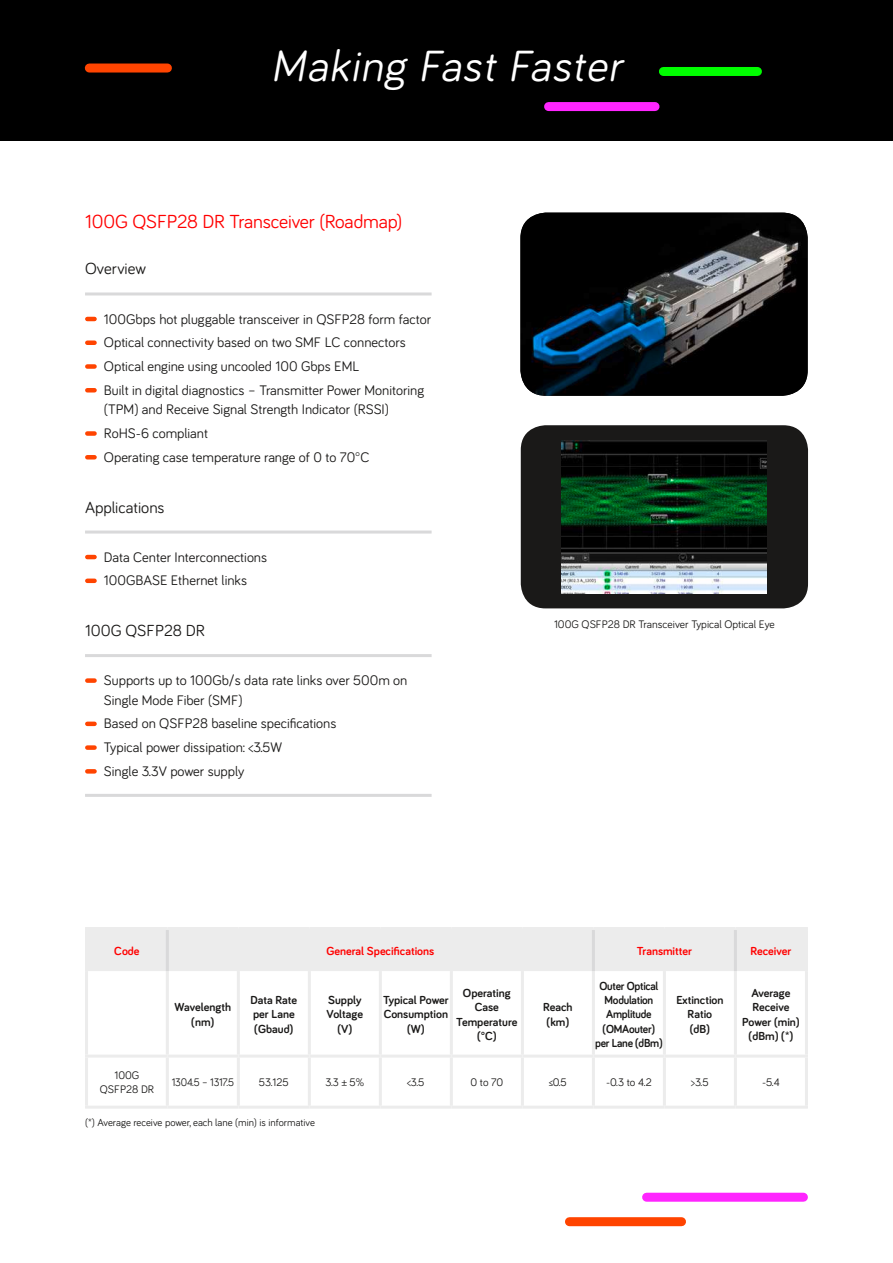
<style>
.page{position:relative;width:893px;height:1263px;background:#fff}
.page>*{position:absolute;margin:0;border:0;box-sizing:border-box;transform-origin:0 0}
.t1{font:italic 45px "Bariol";color:#fff}
.t2{font:19.5px "Bariol";letter-spacing:-.01em;color:#f00}
.t3{font:16.5px "Bariol";color:#1a1918}
.t4{font:14.25px/23.7px "Bariol";color:#1a1918}
.t5{font:700 12px/14.4px "Bariol";color:#1a1918;text-align:center}
.t6{font:700 12px/14.4px "Bariol";letter-spacing:-.02em;color:#1a1918;text-align:center;scale:.95 1}
.t7{font:700 12px "Bariol";color:#f00}
.t8{font:11.25px/13.5px "Bariol";color:#1a1918;text-align:center}
.t9{font:11.25px "Bariol";letter-spacing:-.02em;color:#1a1918;scale:.95 1}
.t10{font:10.5px "Bariol";color:#1a1918}
</style>
<div class="page">
<div style="left:0;top:0;width:893px;height:140px;background:#000"></div>
<div style="left:89px;top:64px;width:78px;height:9px;background:#f40"></div>
<div style="left:549px;top:102px;width:106px;height:9px;background:#ff25ff"></div>
<div style="left:663px;top:67px;width:94px;height:9px;background:#00fd00"></div>
<div style="left:569px;top:1217px;width:112px;height:9px;background:#f40"></div>
<div style="left:647px;top:1193px;width:156px;height:9px;background:#ff25ff"></div>
<div style="left:521px;top:425px;width:287px;height:183px;background:#1a1918;border-radius:25px"></div>
<img style="left:562px;top:441px;width:205px;height:152px">
<hr style="left:85px;top:292px;width:347px;height:3px;background:#d9d9da">
<svg style="left:87px;top:317px;width:8px;height:4px"></svg>
<div style="left:87px;top:340px;width:8px;height:5px;background:#f40"></div>
<div style="left:87px;top:364px;width:8px;height:5px;background:#f40"></div>
<svg style="left:87px;top:388px;width:8px;height:4px"></svg>
<div style="left:87px;top:431px;width:8px;height:5px;background:#f40"></div>
<svg style="left:87px;top:455px;width:8px;height:4px"></svg>
<hr style="left:85px;top:530px;width:347px;height:3px;background:#d9d9da">
<svg style="left:87px;top:555px;width:8px;height:4px"></svg>
<div style="left:87px;top:578px;width:8px;height:5px;background:#f40"></div>
<hr style="left:85px;top:654px;width:347px;height:3px;background:#d9d9da">
<div style="left:87px;top:678px;width:8px;height:5px;background:#f40"></div>
<svg style="left:87px;top:722px;width:8px;height:4px"></svg>
<div style="left:87px;top:745px;width:8px;height:5px;background:#f40"></div>
<div style="left:87px;top:769px;width:8px;height:5px;background:#f40"></div>
<hr style="left:85px;top:794px;width:347px;height:3px;background:#d9d9da">
<img style="left:520px;top:213px;width:288px;height:183px">
<div style="left:88px;top:930px;width:717px;height:41px;background:#ececec"></div>
<hr style="left:166px;top:971px;width:3px;height:83px;background:#ececec">
<hr style="left:237px;top:971px;width:3px;height:83px;background:#ececec">
<hr style="left:308px;top:971px;width:3px;height:83px;background:#ececec">
<hr style="left:379px;top:971px;width:3px;height:83px;background:#ececec">
<hr style="left:450px;top:971px;width:3px;height:83px;background:#ececec">
<hr style="left:521px;top:971px;width:3px;height:83px;background:#ececec">
<hr style="left:592px;top:971px;width:3px;height:83px;background:#ececec">
<hr style="left:663px;top:971px;width:3px;height:83px;background:#ececec">
<hr style="left:734px;top:971px;width:3px;height:83px;background:#ececec">
<hr style="left:166px;top:1057px;width:3px;height:49px;background:#ececec">
<hr style="left:237px;top:1057px;width:3px;height:49px;background:#ececec">
<hr style="left:308px;top:1057px;width:3px;height:49px;background:#ececec">
<hr style="left:379px;top:1057px;width:3px;height:49px;background:#ececec">
<hr style="left:450px;top:1057px;width:3px;height:49px;background:#ececec">
<hr style="left:521px;top:1057px;width:3px;height:49px;background:#ececec">
<hr style="left:663px;top:1057px;width:3px;height:49px;background:#ececec">
<hr style="left:734px;top:1057px;width:3px;height:49px;background:#ececec">
<hr style="left:166px;top:930px;width:3px;height:41px;background:#d9d9da">
<hr style="left:592px;top:930px;width:3px;height:41px;background:#d9d9da">
<hr style="left:734px;top:930px;width:3px;height:41px;background:#d9d9da">
<hr style="left:85px;top:927px;width:82px;height:3px;background:#ececec">
<hr style="left:85px;top:930px;width:3px;height:41px;background:#ececec">
<hr style="left:167px;top:927px;width:71px;height:3px;background:#ececec">
<hr style="left:238px;top:927px;width:71px;height:3px;background:#ececec">
<hr style="left:309px;top:927px;width:71px;height:3px;background:#ececec">
<hr style="left:380px;top:927px;width:71px;height:3px;background:#ececec">
<hr style="left:451px;top:927px;width:71px;height:3px;background:#ececec">
<hr style="left:522px;top:927px;width:71px;height:3px;background:#ececec">
<hr style="left:593px;top:927px;width:71px;height:3px;background:#ececec">
<hr style="left:664px;top:927px;width:71px;height:3px;background:#ececec">
<hr style="left:735px;top:927px;width:73px;height:3px;background:#ececec">
<hr style="left:805px;top:930px;width:3px;height:41px;background:#ececec">
<hr style="left:85px;top:971px;width:3px;height:83px;background:#ececec">
<hr style="left:805px;top:971px;width:3px;height:83px;background:#ececec">
<hr style="left:85px;top:1054px;width:82px;height:3px;background:#ececec">
<hr style="left:85px;top:1057px;width:3px;height:49px;background:#ececec">
<hr style="left:167px;top:1054px;width:71px;height:3px;background:#ececec">
<hr style="left:238px;top:1054px;width:71px;height:3px;background:#ececec">
<hr style="left:309px;top:1054px;width:71px;height:3px;background:#ececec">
<hr style="left:380px;top:1054px;width:71px;height:3px;background:#ececec">
<hr style="left:451px;top:1054px;width:71px;height:3px;background:#ececec">
<hr style="left:522px;top:1054px;width:71px;height:3px;background:#ececec">
<hr style="left:85px;top:1106px;width:82px;height:3px;background:#ececec">
<hr style="left:167px;top:1106px;width:71px;height:3px;background:#ececec">
<hr style="left:238px;top:1106px;width:71px;height:3px;background:#ececec">
<hr style="left:309px;top:1106px;width:71px;height:3px;background:#ececec">
<hr style="left:380px;top:1106px;width:71px;height:3px;background:#ececec">
<hr style="left:451px;top:1106px;width:71px;height:3px;background:#ececec">
<hr style="left:522px;top:1106px;width:71px;height:3px;background:#ececec">
<hr style="left:593px;top:1054px;width:71px;height:3px;background:#ececec">
<hr style="left:592px;top:1057px;width:3px;height:49px;background:#ececec">
<hr style="left:664px;top:1054px;width:71px;height:3px;background:#ececec">
<hr style="left:735px;top:1054px;width:73px;height:3px;background:#ececec">
<hr style="left:805px;top:1057px;width:3px;height:49px;background:#ececec">
<hr style="left:593px;top:1106px;width:71px;height:3px;background:#ececec">
<hr style="left:664px;top:1106px;width:71px;height:3px;background:#ececec">
<hr style="left:735px;top:1106px;width:73px;height:3px;background:#ececec">
<h1 class="t1" style="left:271px;top:35px;width:362px">Making Fast Faster</h1>
<h2 class="t2" style="left:85px;top:208px;width:319px">100G QSFP28 DR Transceiver (Roadmap)</h2>
<p class="t3" style="left:85px;top:258px;width:63px">Overview</p>
<p class="t4" style="left:104px;top:306px;width:329px">100Gbps hot pluggable transceiver in QSFP28 form factor Optical connectivity based on two SMF LC connectors Optical engine using uncooled 100 Gbps EML<br>Built in digital diagnostics – Transmitter Power Monitoring</p>
<p class="t4" style="left:104px;top:397px;width:287px">(TPM) and Receive Signal Strength Indicator (RSSI)<br>RoHS-6 compliant<br>Operating case temperature range of 0 to 70°C</p>
<p class="t3" style="left:85px;top:496px;width:81px">Applications</p>
<p class="t4" style="left:104px;top:544px;width:165px">Data Center Interconnections<br>100GBASE Ethernet links</p>
<p class="t3" style="left:85px;top:619px;width:121px">100G QSFP28 DR</p>
<p class="t4" style="left:104px;top:670px;width:305px;line-height:19.5px">Supports up to 100Gb/s data rate links over 500m on<br>Single Mode Fiber (SMF)</p>
<p class="t4" style="left:104px;top:711px;width:234px">Based on QSFP28 baseline specifications<br>Typical power dissipation: &lt;3.5W<br>Single 3.3V power supply</p>
<p class="t8" style="left:554px;top:616px;width:222px">100G QSFP28 DR Transceiver Typical Optical Eye</p>
<p class="t7" style="left:114px;top:942px;width:27px">Code</p>
<p class="t7" style="left:326px;top:942px;width:109px">General Specifications</p>
<p class="t7" style="left:637px;top:942px;width:57px">Transmitter</p>
<p class="t7" style="left:750px;top:942px;width:42px">Receiver</p>
<p class="t5" style="left:175px;top:999px;width:58px">Wavelength (nm)</p>
<p class="t5" style="left:250px;top:992px;width:48px;text-align:left">Data Rate per Lane (Gbaud)</p>
<p class="t5" style="left:327px;top:992px;width:38px">Supply<br>Voltage (V)</p>
<p class="t5" style="left:383px;top:992px;width:67px">Typical Power<br>Consumption (W)</p>
<p class="t5" style="left:456px;top:985px;width:63px">Operating<br>Case<br>Temperature (°C)</p>
<p class="t5" style="left:543px;top:999px;width:31px;text-align:left">Reach (km)</p>
<p class="t6" style="left:595px;top:978px;width:73px">Outer Optical<br>Modulation<br>Amplitude (OMAouter) per Lane (dBm)</p>
<p class="t5" style="left:676px;top:992px;width:49px">Extinction<br>Ratio (dB)</p>
<p class="t5" style="left:742px;top:985px;width:59px">Average<br>Receive<br>Power (min) (dBm) (*)</p>
<p class="t8" style="left:100px;top:1068px;width:56px">100G<br>QSFP28 DR</p>
<p class="t9" style="left:172px;top:1074px;width:67px">1304.5 – 1317.5</p>
<p class="t8" style="left:259px;top:1075px;width:31px">53.125</p>
<p class="t8" style="left:326px;top:1075px;width:40px">3.3 ± 5%</p>
<p class="t8" style="left:407px;top:1075px;width:19px">&lt;3.5</p>
<p class="t8" style="left:470px;top:1075px;width:34px">0 to 70</p>
<p class="t8" style="left:549px;top:1075px;width:19px">≤0.5</p>
<p class="t8" style="left:606px;top:1075px;width:47px">-0.3 to 4.2</p>
<p class="t8" style="left:691px;top:1075px;width:19px">&gt;3.5</p>
<p class="t8" style="left:762px;top:1075px;width:19px">-5.4</p>
<p class="t10" style="left:85px;top:1116px;width:231px">(*) Average receive power, each lane (min) is informative</p>
</div>
